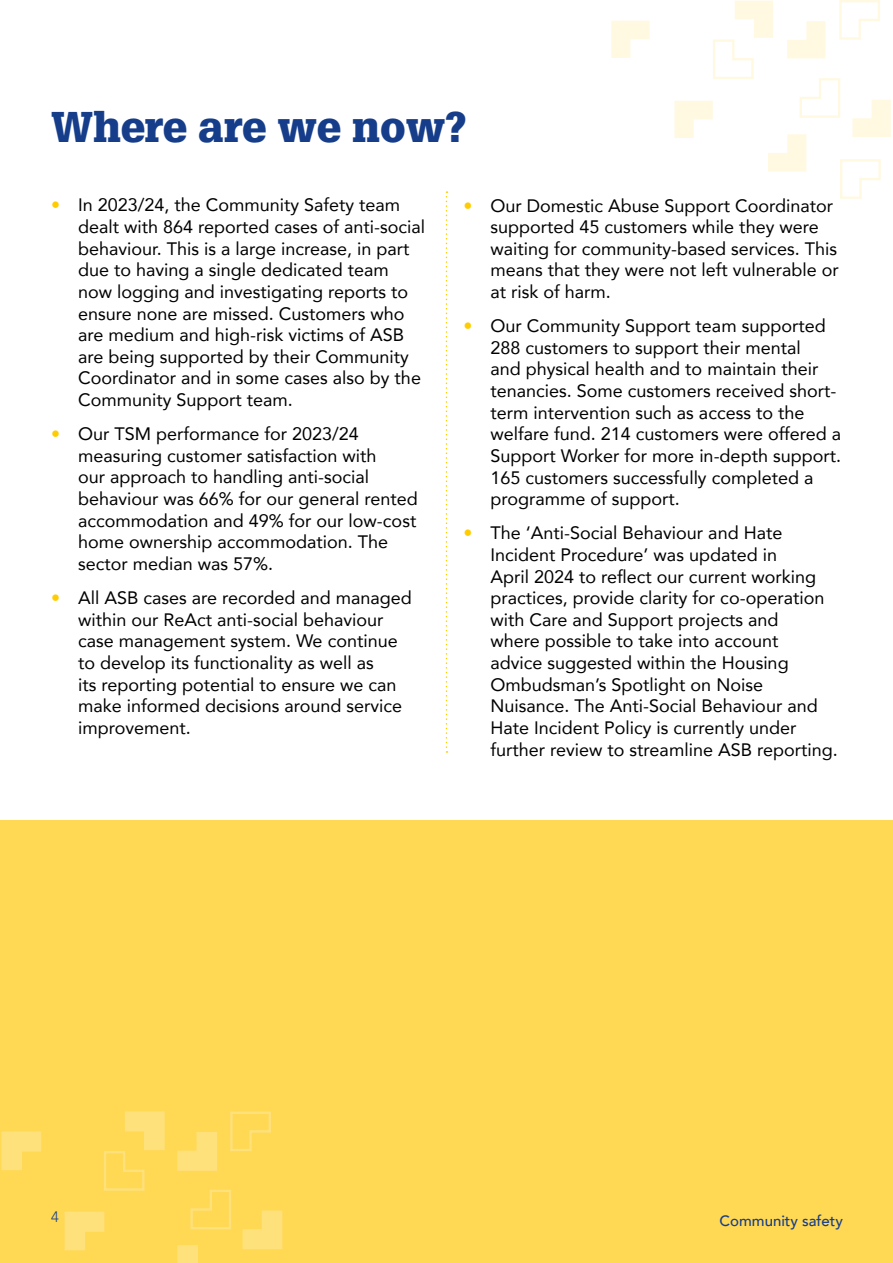
<style>
.page{position:relative;width:893px;height:1263px;background:#fff}
.page>*{position:absolute;margin:0;border:0;box-sizing:border-box;transform-origin:0 0}
.t1{font:900 42px "Glypha LT Std";color:#153d8a}
.t2{font:18px/21.6px "Avenir";color:#000}
.t3{font:500 15px "Avenir";color:#153d8a}
.t4{font:300 15px "Avenir LT Std";color:#153d8a}
.s1{color:#fc0}
</style>
<div class="page">
<div style="left:0;top:821px;width:893px;height:442px;background:#ffd854"></div>
<svg style="left:611px;top:21px;width:39px;height:37px"></svg>
<svg style="left:839px;top:0;width:41px;height:40px"></svg>
<svg style="left:674px;top:101px;width:39px;height:37px"></svg>
<svg style="left:840px;top:159px;width:41px;height:40px"></svg>
<svg style="left:852px;top:100px;width:39px;height:37px"></svg>
<svg style="left:768px;top:134px;width:38px;height:38px"></svg>
<svg style="left:799px;top:78px;width:41px;height:40px"></svg>
<svg style="left:713px;top:1px;width:60px;height:78px"></svg>
<svg style="left:787px;top:21px;width:39px;height:38px"></svg>
<svg style="left:1px;top:1131px;width:41px;height:39px"></svg>
<svg style="left:230px;top:1111px;width:41px;height:40px"></svg>
<svg style="left:64px;top:1211px;width:41px;height:40px"></svg>
<svg style="left:242px;top:1210px;width:41px;height:40px"></svg>
<svg style="left:177px;top:1245px;width:21px;height:18px"></svg>
<svg style="left:190px;top:1189px;width:41px;height:41px"></svg>
<svg style="left:104px;top:1111px;width:61px;height:80px"></svg>
<svg style="left:177px;top:1132px;width:40px;height:39px"></svg>
<svg style="left:446px;top:191px;width:1px;height:562px"></svg>
<h1 class="t1" style="left:51px;top:101px;width:417px">Where are we now?</h1>
<p class="t2" style="left:78px;top:194px;width:349px;text-indent:-27px"><span class="s1">•</span> In 2023/24, the Community Safety team dealt with 864 reported cases of anti-social behaviour. This is a large increase, in part due to having a single dedicated team now logging and investigating reports to ensure none are missed. Customers who are medium and high-risk victims of ASB are being supported by their Community Coordinator and in some cases also by the Community Support team.</p>
<p class="t2" style="left:78px;top:423px;width:341px;text-indent:-27px"><span class="s1">•</span> Our TSM performance for 2023/24 measuring customer satisfaction with<br>our approach to handling anti-social behaviour was 66% for our general rented accommodation and 49% for our low-cost home ownership accommodation. The sector median was 57%.</p>
<p class="t2" style="left:78px;top:587px;width:335px;text-indent:-27px"><span class="s1">•</span> All ASB cases are recorded and managed within our ReAct anti-social behaviour case management system. We continue to develop its functionality as well as<br>its reporting potential to ensure we can make informed decisions around service improvement.</p>
<p class="t2" style="left:490px;top:194px;width:350px;text-indent:-27px"><span class="s1">•</span> Our Domestic Abuse Support Coordinator supported 45 customers while they were waiting for community-based services. This means that they were not left vulnerable or at risk of harm.</p>
<p class="t2" style="left:490px;top:315px;width:352px;text-indent:-27px"><span class="s1">•</span> Our Community Support team supported 288 customers to support their mental<br>and physical health and to maintain their tenancies. Some customers received short&shy;term intervention such as access to the welfare fund. 214 customers were offered a Support Worker for more in-depth support.<br>165 customers successfully completed a programme of support.</p>
<p class="t2" style="left:490px;top:522px;width:349px;text-indent:-27px"><span class="s1">•</span> The ‘Anti-Social Behaviour and Hate Incident Procedure’ was updated in<br>April 2024 to reflect our current working practices, provide clarity for co-operation with Care and Support projects and<br>where possible to take into account<br>advice suggested within the Housing Ombudsman’s Spotlight on Noise Nuisance. The Anti-Social Behaviour and Hate Incident Policy is currently under further review to streamline ASB reporting.</p>
<p class="t4" style="left:51px;top:1208px;width:9px">4</p>
<p class="t3" style="left:720px;top:1208px;width:125px">Community safety</p>
</div>
